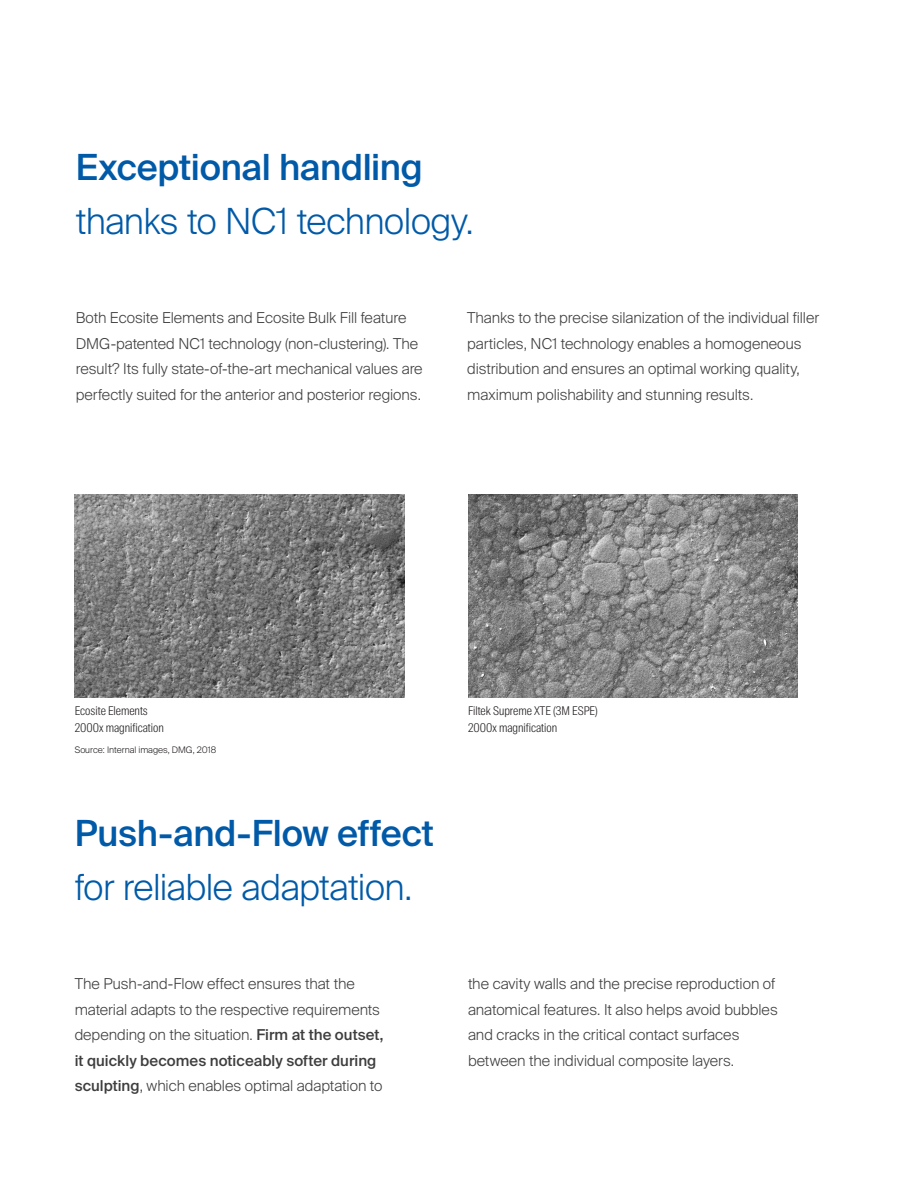
<style>
.page{position:relative;width:918px;height:1188px;background:#fff}
.page>*{position:absolute;margin:0;border:0;box-sizing:border-box;transform-origin:0 0}
._02_H2{font:300 36px/54px "Suisse Intl";letter-spacing:-.015em;color:#015aa8}
._01_Copy{font:300 15px/25.5px "Suisse Intl";color:#3e3e3f}
.Paragraph_Style_1{font:300 15px/25.5px "Suisse Intl";color:#3e3e3f}
._07_BU{font:300 12px "Suisse Intl Cond";color:#231f20}
._01_Copy-2{font:300 9px "Suisse Intl";color:#231f20}
.s1{font-weight:500}
</style>
<div class="page">
<img style="left:468px;top:495px;width:330px;height:202px">
<img style="left:75px;top:495px;width:329px;height:202px">
<p class="_02_H2" style="left:76px;top:141px;width:399px"><span class="s1">Exceptional handling </span>thanks to NC1 technology.</p>
<p class="_01_Copy" style="left:76px;top:305px;width:348px">Both Ecosite Elements and Ecosite Bulk Fill feature DMG-patented NC1 technology (non-clustering). The result? Its fully state-of-the-art mechanical values are perfectly suited for the anterior and posterior regions.</p>
<p class="_01_Copy" style="left:467px;top:305px;width:353px">Thanks to the precise silanization of the individual filler particles, NC1 technology enables a homogeneous distribution and ensures an optimal working quality, maximum polishability and stunning results.</p>
<p class="_07_BU" style="left:75px;top:704px;width:75px">Ecosite Elements</p>
<p class="_07_BU" style="left:75px;top:720px;width:91px">2000x magnification</p>
<p class="_01_Copy-2" style="left:75px;top:745px;width:143px">Source: Internal images, DMG, 2018</p>
<p class="_02_H2" style="left:75px;top:807px;width:361px"><span class="s1">Push-and-Flow effect </span>for reliable adaptation.</p>
<p class="_07_BU" style="left:468px;top:704px;width:131px">Filtek Supreme XTE (3M ESPE)</p>
<p class="_07_BU" style="left:468px;top:720px;width:91px">2000x magnification</p>
<p class="Paragraph_Style_1" style="left:75px;top:971px;width:310px">The Push-and-Flow effect ensures that the material adapts to the respective requirements depending on the situation. <span class="s1">Firm at the outset, it quickly becomes noticeably softer during sculpting</span>, which enables optimal adaptation to</p>
<p class="Paragraph_Style_1" style="left:468px;top:971px;width:311px">the cavity walls and the precise reproduction of anatomical features. It also helps avoid bubbles and cracks in the critical contact surfaces between the individual composite layers.</p>
</div>
